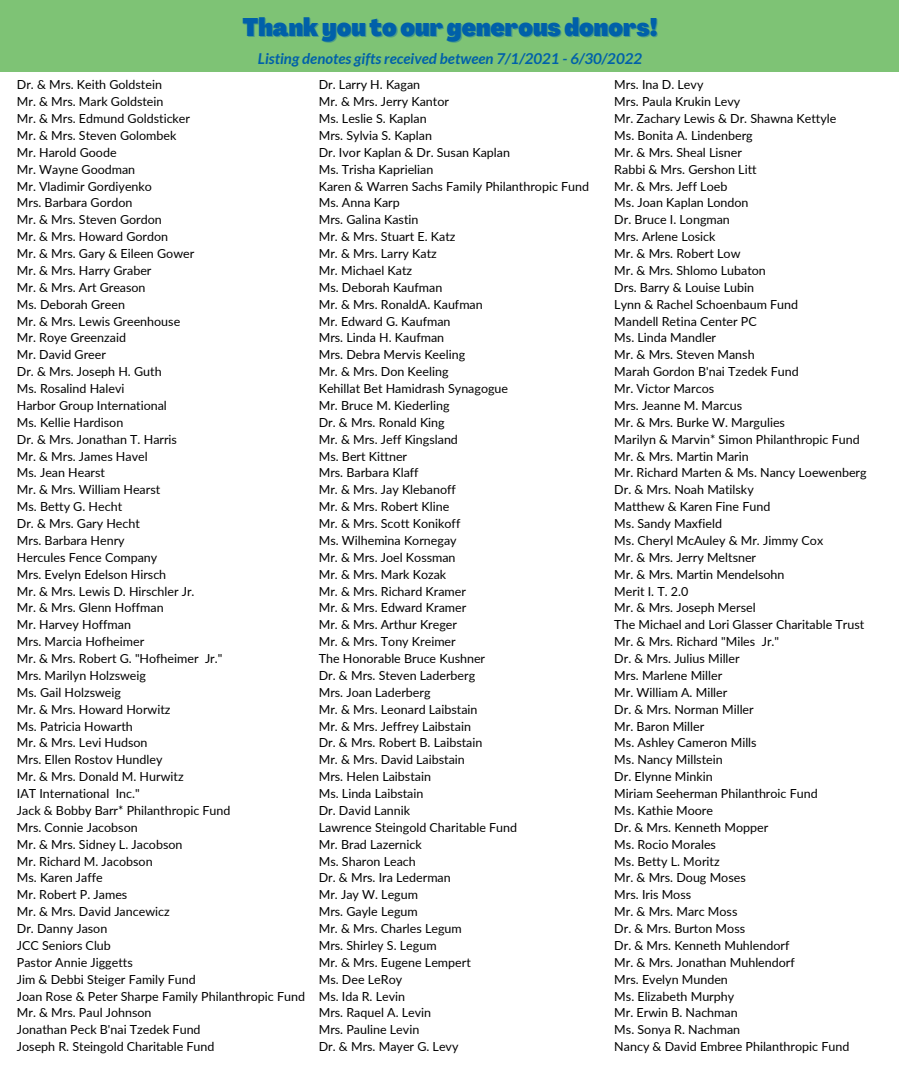
<style>
.page{position:relative;width:900px;height:1080px;background:#fff}
.page>*{position:absolute;margin:0;border:0;box-sizing:border-box;transform-origin:0 0}
.t1{font:900 condensed 25px "Agrandir";color:#0060a9}
.t2{font:italic 700 15px "Lato";color:#0060a9}
.t3{font:12.5px/16.9px "Lato";color:#000}
</style>
<div class="page">
<div style="left:0;top:0;width:899px;height:72px;background:#7ec375"></div>
<h1 class="t1" style="left:242px;top:17px;width:417px">Thankyou to our generous donors!</h1>
<p class="t2" style="left:258px;top:49px;width:386px">Listing denotes gifts received between 7/1/2021 - 6/30/2022</p>
<p class="t3" style="left:17px;top:76px;width:290px">Dr. &amp; Mrs. Keith Goldstein<br>Mr. &amp; Mrs. Mark Goldstein<br>Mr. &amp; Mrs. Edmund Goldsticker<br>Mr. &amp; Mrs. Steven Golombek<br>Mr. Harold Goode<br>Mr. Wayne Goodman<br>Mr. Vladimir Gordiyenko<br>Mrs. Barbara Gordon<br>Mr. &amp; Mrs. Steven Gordon<br>Mr. &amp; Mrs. Howard Gordon<br>Mr. &amp; Mrs. Gary &amp; Eileen Gower<br>Mr. &amp; Mrs. Harry Graber<br>Mr. &amp; Mrs. Art Greason<br>Ms. Deborah Green<br>Mr. &amp; Mrs. Lewis Greenhouse<br>Mr. Roye Greenzaid<br>Mr. David Greer<br>Dr. &amp; Mrs. Joseph H. Guth<br>Ms. Rosalind Halevi<br>Harbor Group International<br>Ms. Kellie Hardison<br>Dr. &amp; Mrs. Jonathan T. Harris<br>Mr. &amp; Mrs. James Havel<br>Ms. Jean Hearst<br>Mr. &amp; Mrs. William Hearst<br>Ms. Betty G. Hecht<br>Dr. &amp; Mrs. Gary Hecht<br>Mrs. Barbara Henry<br>Hercules Fence Company<br>Mrs. Evelyn Edelson Hirsch<br>Mr. &amp; Mrs. Lewis D. Hirschler Jr.<br>Mr. &amp; Mrs. Glenn Hoffman<br>Mr. Harvey Hoffman<br>Mrs. Marcia Hofheimer<br>Mr. &amp; Mrs. Robert G. "Hofheimer Jr."<br>Mrs. Marilyn Holzsweig<br>Ms. Gail Holzsweig<br>Mr. &amp; Mrs. Howard Horwitz<br>Ms. Patricia Howarth<br>Mr. &amp; Mrs. Levi Hudson<br>Mrs. Ellen Rostov Hundley<br>Mr. &amp; Mrs. Donald M. Hurwitz<br>IAT International Inc."<br>Jack &amp; Bobby Barr* Philanthropic Fund<br>Mrs. Connie Jacobson<br>Mr. &amp; Mrs. Sidney L. Jacobson<br>Mr. Richard M. Jacobson<br>Ms. Karen Jaffe<br>Mr. Robert P. James<br>Mr. &amp; Mrs. David Jancewicz<br>Dr. Danny Jason<br>JCC Seniors Club<br>Pastor Annie Jiggetts<br>Jim &amp; Debbi Steiger Family Fund<br>Joan Rose &amp; Peter Sharpe Family Philanthropic Fund<br>Mr. &amp; Mrs. Paul Johnson<br>Jonathan Peck B'nai Tzedek Fund<br>Joseph R. Steingold Charitable Fund</p>
<p class="t3" style="left:319px;top:76px;width:272px">Dr. Larry H. Kagan<br>Mr. &amp; Mrs. Jerry Kantor<br>Ms. Leslie S. Kaplan<br>Mrs. Sylvia S. Kaplan<br>Dr. Ivor Kaplan &amp; Dr. Susan Kaplan<br>Ms. Trisha Kaprielian<br>Karen &amp; Warren Sachs Family Philanthropic Fund<br>Ms. Anna Karp<br>Mrs. Galina Kastin<br>Mr. &amp; Mrs. Stuart E. Katz<br>Mr. &amp; Mrs. Larry Katz<br>Mr. Michael Katz<br>Ms. Deborah Kaufman<br>Mr. &amp; Mrs. RonaldA. Kaufman<br>Mr. Edward G. Kaufman<br>Mrs. Linda H. Kaufman<br>Mrs. Debra Mervis Keeling<br>Mr. &amp; Mrs. Don Keeling<br>Kehillat Bet Hamidrash Synagogue<br>Mr. Bruce M. Kiederling<br>Dr. &amp; Mrs. Ronald King<br>Mr. &amp; Mrs. Jeff Kingsland<br>Ms. Bert Kittner<br>Mrs. Barbara Klaff<br>Mr. &amp; Mrs. Jay Klebanoff<br>Mr. &amp; Mrs. Robert Kline<br>Mr. &amp; Mrs. Scott Konikoff<br>Ms. Wilhemina Kornegay<br>Mr. &amp; Mrs. Joel Kossman<br>Mr. &amp; Mrs. Mark Kozak<br>Mr. &amp; Mrs. Richard Kramer<br>Mr. &amp; Mrs. Edward Kramer<br>Mr. &amp; Mrs. Arthur Kreger<br>Mr. &amp; Mrs. Tony Kreimer<br>The Honorable Bruce Kushner<br>Dr. &amp; Mrs. Steven Laderberg<br>Mrs. Joan Laderberg<br>Mr. &amp; Mrs. Leonard Laibstain<br>Mr. &amp; Mrs. Jeffrey Laibstain<br>Dr. &amp; Mrs. Robert B. Laibstain<br>Mr. &amp; Mrs. David Laibstain<br>Mrs. Helen Laibstain<br>Ms. Linda Laibstain<br>Dr. David Lannik<br>Lawrence Steingold Charitable Fund<br>Mr. Brad Lazernick<br>Ms. Sharon Leach<br>Dr. &amp; Mrs. Ira Lederman<br>Mr. Jay W. Legum<br>Mrs. Gayle Legum<br>Mr. &amp; Mrs. Charles Legum<br>Mrs. Shirley S. Legum<br>Mr. &amp; Mrs. Eugene Lempert<br>Ms. Dee LeRoy<br>Ms. Ida R. Levin<br>Mrs. Raquel A. Levin<br>Mrs. Pauline Levin<br>Dr. &amp; Mrs. Mayer G. Levy</p>
<p class="t3" style="left:614px;top:76px;width:254px">Mrs. Ina D. Levy<br>Mrs. Paula Krukin Levy<br>Mr. Zachary Lewis &amp; Dr. Shawna Kettyle<br>Ms. Bonita A. Lindenberg<br>Mr. &amp; Mrs. Sheal Lisner<br>Rabbi &amp; Mrs. Gershon Litt<br>Mr. &amp; Mrs. Jeff Loeb<br>Ms. Joan Kaplan London<br>Dr. Bruce I. Longman<br>Mrs. Arlene Losick<br>Mr. &amp; Mrs. Robert Low<br>Mr. &amp; Mrs. Shlomo Lubaton<br>Drs. Barry &amp; Louise Lubin<br>Lynn &amp; Rachel Schoenbaum Fund<br>Mandell Retina Center PC<br>Ms. Linda Mandler<br>Mr. &amp; Mrs. Steven Mansh<br>Marah Gordon B'nai Tzedek Fund<br>Mr. Victor Marcos<br>Mrs. Jeanne M. Marcus<br>Mr. &amp; Mrs. Burke W. Margulies<br>Marilyn &amp; Marvin* Simon Philanthropic Fund<br>Mr. &amp; Mrs. Martin Marin<br>Mr. Richard Marten &amp; Ms. Nancy Loewenberg<br>Dr. &amp; Mrs. Noah Matilsky<br>Matthew &amp; Karen Fine Fund<br>Ms. Sandy Maxfield<br>Ms. Cheryl McAuley &amp; Mr. Jimmy Cox<br>Mr. &amp; Mrs. Jerry Meltsner<br>Mr. &amp; Mrs. Martin Mendelsohn<br>Merit I. T. 2.0<br>Mr. &amp; Mrs. Joseph Mersel<br>The Michael and Lori Glasser Charitable Trust<br>Mr. &amp; Mrs. Richard "Miles Jr."<br>Dr. &amp; Mrs. Julius Miller<br>Mrs. Marlene Miller<br>Mr. William A. Miller<br>Dr. &amp; Mrs. Norman Miller<br>Mr. Baron Miller<br>Ms. Ashley Cameron Mills<br>Ms. Nancy Millstein<br>Dr. Elynne Minkin<br>Miriam Seeherman Philanthroic Fund<br>Ms. Kathie Moore<br>Dr. &amp; Mrs. Kenneth Mopper<br>Ms. Rocio Morales<br>Ms. Betty L. Moritz<br>Mr. &amp; Mrs. Doug Moses<br>Mrs. Iris Moss<br>Mr. &amp; Mrs. Marc Moss<br>Dr. &amp; Mrs. Burton Moss<br>Dr. &amp; Mrs. Kenneth Muhlendorf<br>Mr. &amp; Mrs. Jonathan Muhlendorf<br>Mrs. Evelyn Munden<br>Ms. Elizabeth Murphy<br>Mr. Erwin B. Nachman<br>Ms. Sonya R. Nachman<br>Nancy &amp; David Embree Philanthropic Fund</p>
</div>
